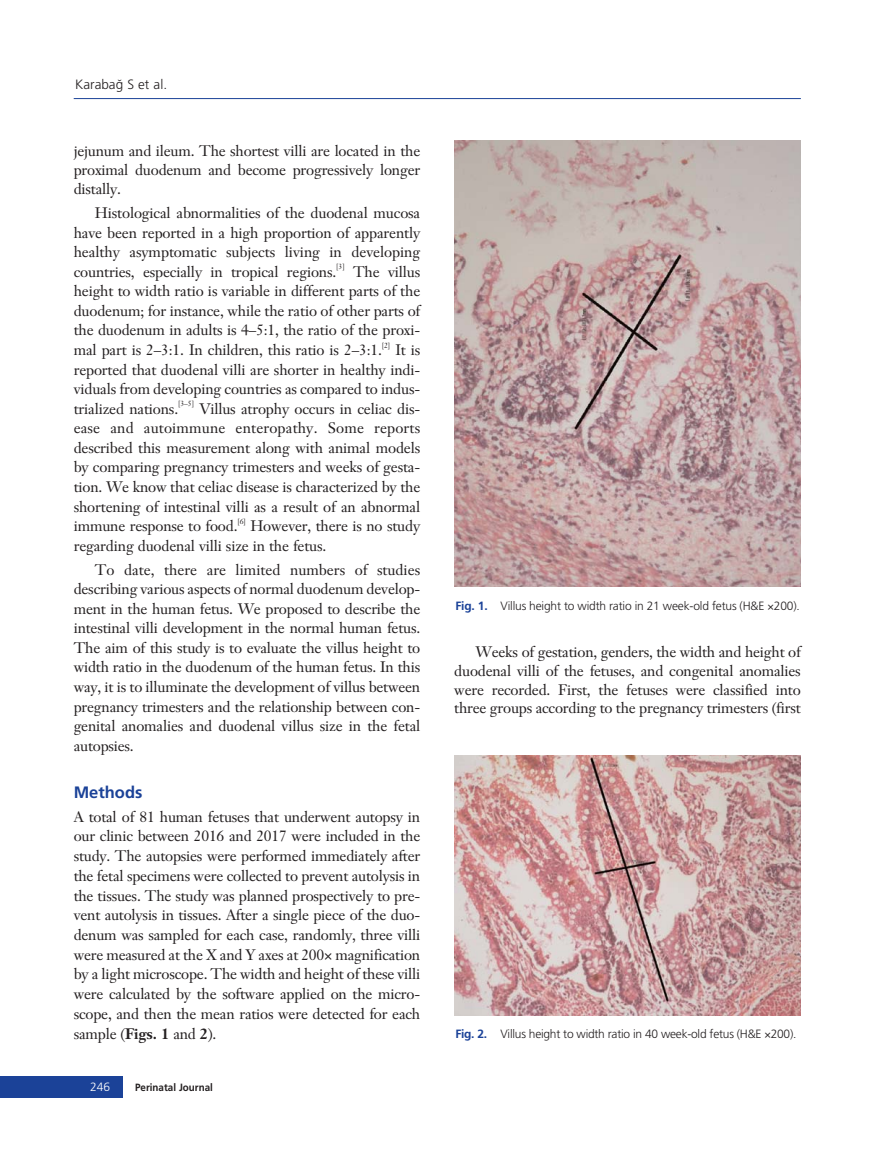
<style>
.page{position:relative;width:876px;height:1174px;background:#fff}
.page>*{position:absolute;margin:0;border:0;box-sizing:border-box;transform-origin:0 0}
.t1{font:700 16.5px "Frutiger";color:#1b4298}
.t2{font:15px/19.5px "Janson Text";letter-spacing:-.01em;color:#231f20;text-align:justify}
.t3{font:300 13.5px "Frutiger";color:#231f20}
.t4{font:300 12px "Frutiger";letter-spacing:-.015em;color:#231f20}
.t5{font:300 12px "Frutiger";color:#fff}
.t6{font:700 10.5px "Frutiger";color:#231f20;scale:.94 1}
.t7{font:7.5px "Janson Text";color:#231f20}
.s1{font-weight:700}
.s2{font-weight:700;color:#1b4298}
</style>
<div class="page">
<div style="left:0;top:1076px;width:122px;height:22px;background:#1b4298"></div>
<hr style="left:74px;top:98px;width:727px;height:1px;background:#1b4298">
<img style="left:454px;top:141px;width:347px;height:446px">
<img style="left:454px;top:755px;width:347px;height:260px">
<p class="t3" style="left:75px;top:79px;width:93px">Karaba¤ S et al.</p>
<p class="t2" style="left:74px;top:142px;width:348px">jejunum and ileum. The shortest villi are located in the proximal duodenum and become progressively longer distally.</p>
<p class="t2" style="left:74px;top:205px;width:348px;text-indent:21px">Histological abnormalities of the duodenal mucosa have been reported in a high proportion of apparently healthy asymptomatic subjects living in developing countries, especially in tropical regions.</p>
<p class="t7" style="left:336px;top:264px;width:10px">[3]</p>
<p class="t2" style="left:74px;top:263px;width:348px;text-indent:279px">The villus height to width ratio is variable in different parts of the duodenum; for instance, while the ratio of other parts of the duodenum in adults is 4–5:1, the ratio of the proxi&shy;mal part is 2–3:1. In children, this ratio is 2–3:1.</p>
<p class="t7" style="left:382px;top:342px;width:10px">[2]</p>
<p class="t2" style="left:74px;top:341px;width:348px;text-indent:322px">It is reported that duodenal villi are shorter in healthy indi&shy;viduals from developing countries as compared to indus&shy;trialized nations.</p>
<p class="t7" style="left:178px;top:401px;width:17px">[3–5]</p>
<p class="t2" style="left:74px;top:400px;width:348px;text-indent:126px">Villus atrophy occurs in celiac dis&shy;ease and autoimmune enteropathy. Some reports described this measurement along with animal models by comparing pregnancy trimesters and weeks of gesta&shy;tion. We know that celiac disease is characterized by the shortening of intestinal villi as a result of an abnormal immune response to food.</p>
<p class="t7" style="left:237px;top:518px;width:10px">[6]</p>
<p class="t2" style="left:74px;top:518px;width:348px;text-indent:177px">However, there is no study regarding duodenal villi size in the fetus.</p>
<p class="t2" style="left:74px;top:561px;width:348px;text-indent:21px">To date, there are limited numbers of studies describing various aspects of normal duodenum develop&shy;ment in the human fetus. We proposed to describe the intestinal villi development in the normal human fetus.<br>The aim of this study is to evaluate the villus height to width ratio in the duodenum of the human fetus. In this way, it is to illuminate the development of villus between pregnancy trimesters and the relationship between con&shy;genital anomalies and duodenal villus size in the fetal autopsies.</p>
<p class="t1" style="left:74px;top:785px;width:70px">Methods</p>
<p class="t2" style="left:74px;top:808px;width:348px">A total of 81 human fetuses that underwent autopsy in our clinic between 2016 and 2017 were included in the study. The autopsies were performed immediately after the fetal specimens were collected to prevent autolysis in the tissues. The study was planned prospectively to pre&shy;vent autolysis in tissues. After a single piece of the duo&shy;denum was sampled for each case, randomly, three villi were measured at the X and Y axes at 200 magnification by a light microscope. The width and height of these villi were calculated by the software applied on the micro&shy;scope, and then the mean ratios were detected for each sample (<span class="s1">Figs. 1</span> and <span class="s1">2</span>).</p>
<p class="t5" style="left:90px;top:1082px;width:22px">246</p>
<p class="t6" style="left:135px;top:1083px;width:84px">Perinatal Journal</p>
<p class="t4" style="left:455px;top:601px;width:346px"><span class="s2">Fig. 1.</span> Villus height to width ratio in 21 week-old fetus (H&amp;E 200).</p>
<p class="t2" style="left:454px;top:644px;width:348px;line-height:18.8px;text-indent:21px">Weeks of gestation, genders, the width and height of duodenal villi of the fetuses, and congenital anomalies were recorded. First, the fetuses were classified into three groups according to the pregnancy trimesters (first</p>
<p class="t4" style="left:455px;top:1029px;width:343px"><span class="s2">Fig. 2.</span> Villus height to width ratio in 40 week-old fetus (H&amp;E 200).</p>
</div>
